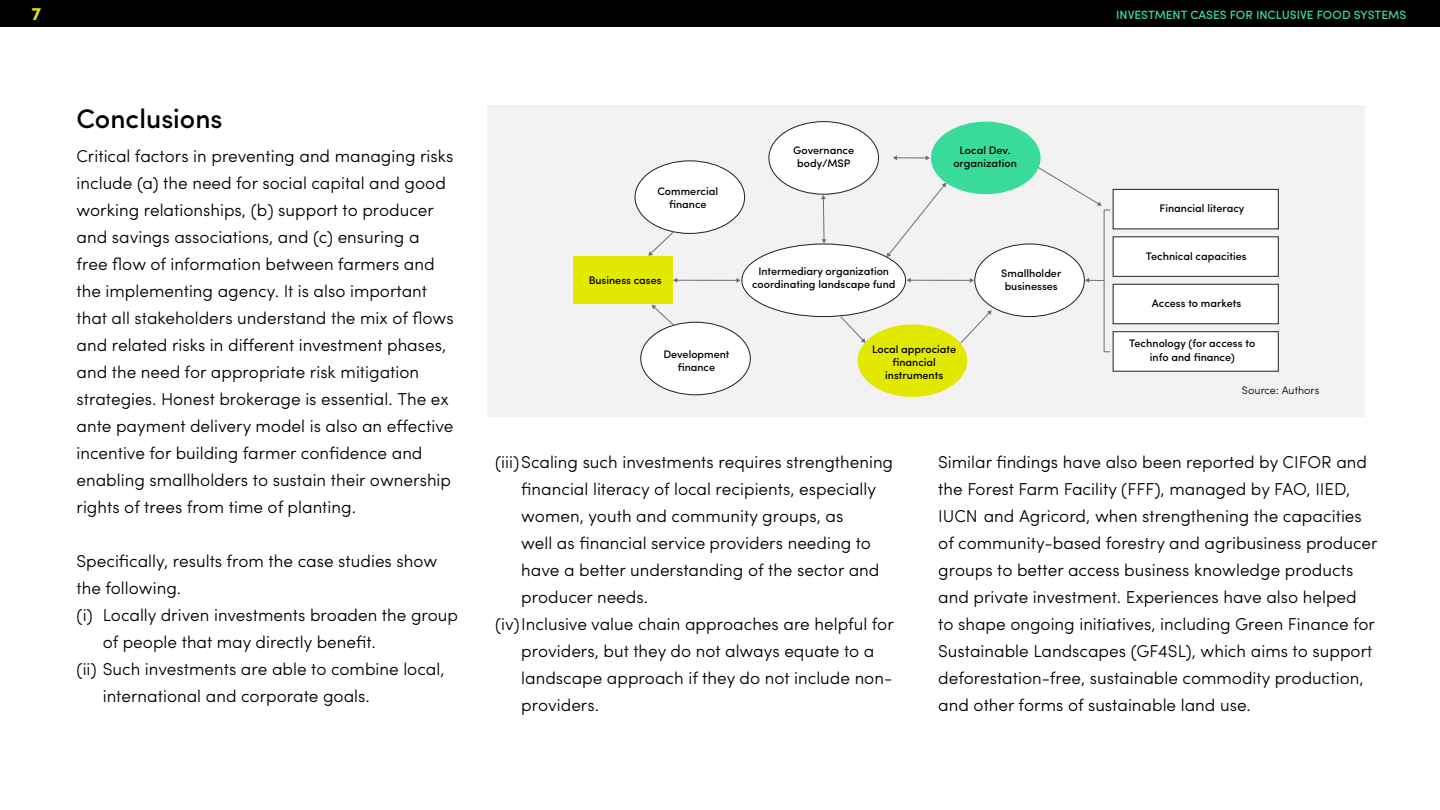
<style>
.page{position:relative;width:1440px;height:810px;background:#fff}
.page>*{position:absolute;margin:0;border:0;box-sizing:border-box;transform-origin:0 0}
.t1{font:500 27px "Sofia Pro";color:#000}
.t2{font:700 18px "Sofia Pro";color:#e3e800}
.t3{font:300 17.25px/27px "Sofia Pro";color:#000}
.t4{font:500 12px "Sofia Pro";color:#38db99}
.t5{font:500 10.95px/13.1px "Sofia Pro";color:#000;text-align:center}
.t6{font:300 10.95px "Sofia Pro";color:#000}
</style>
<div class="page">
<div style="left:488px;top:105px;width:877px;height:311px;background:#f2f2f2"></div>
<div style="left:0;top:0;width:1440px;height:27px;background:#000"></div>
<div style="left:635px;top:161px;width:110px;height:72px;background:#fff;border-radius:50%"></div>
<div style="left:931px;top:122px;width:110px;height:72px;background:#38db99;border-radius:50%"></div>
<div style="left:641px;top:322px;width:109px;height:73px;background:#fff;border-radius:50%"></div>
<div style="left:858px;top:324px;width:109px;height:73px;background:#e3e800;border-radius:50%"></div>
<div style="left:742px;top:244px;width:164px;height:73px;background:#fff;border-radius:50%"></div>
<div style="left:769px;top:122px;width:109px;height:72px;background:#fff;border-radius:50%"></div>
<div style="left:975px;top:244px;width:109px;height:73px;background:#fff;border-radius:50%"></div>
<div style="left:573px;top:257px;width:100px;height:47px;background:#e3e800"></div>
<div style="left:1113px;top:237px;width:165px;height:39px;background:#fff"></div>
<div style="left:1113px;top:189px;width:165px;height:40px;background:#fff"></div>
<div style="left:1113px;top:189px;width:165px;height:40px;border:1px solid #231f20"></div>
<div style="left:1113px;top:284px;width:165px;height:40px;background:#fff"></div>
<div style="left:1113px;top:284px;width:165px;height:40px;border:1px solid #231f20"></div>
<div style="left:1113px;top:332px;width:165px;height:39px;background:#fff"></div>
<svg style="left:648px;top:231px;width:26px;height:25px"></svg>
<svg style="left:652px;top:305px;width:23px;height:21px"></svg>
<hr style="left:677px;top:280px;width:60px;height:1px;background:#6d6e71">
<svg style="left:673px;top:278px;width:4px;height:5px"></svg>
<svg style="left:736px;top:278px;width:5px;height:5px"></svg>
<hr style="left:910px;top:280px;width:61px;height:1px;background:#6d6e71">
<svg style="left:907px;top:278px;width:4px;height:5px"></svg>
<svg style="left:970px;top:278px;width:4px;height:5px"></svg>
<hr style="left:896px;top:157px;width:30px;height:1px;background:#6d6e71">
<svg style="left:893px;top:155px;width:4px;height:5px"></svg>
<svg style="left:926px;top:156px;width:4px;height:4px"></svg>
<svg style="left:821px;top:195px;width:5px;height:49px"></svg>
<svg style="left:1085px;top:278px;width:19px;height:5px"></svg>
<svg style="left:887px;top:183px;width:59px;height:74px"></svg>
<svg style="left:839px;top:315px;width:27px;height:28px"></svg>
<svg style="left:960px;top:310px;width:32px;height:34px"></svg>
<svg style="left:1037px;top:167px;width:65px;height:39px"></svg>
<div style="left:1104px;top:210px;width:7px;height:142px;border:1px solid #6d6e71"></div>
<p class="t2" style="left:31px;top:-1px;width:11px">7</p>
<p class="t4" style="left:1116px;top:5px;width:292px">INVESTMENT CASES FOR INCLUSIVE FOOD SYSTEMS</p>
<h1 class="t1" style="left:76px;top:99px;width:148px">Conclusions</h1>
<p class="t3" style="left:76px;top:141px;width:379px">Critical factors in preventing and managing risks include (a) the need for social capital and good working relationships, (b) support to producer and savings associations, and (c) ensuring a free flow of information between farmers and the implementing agency. It is also important that all stakeholders understand the mix of flows and related risks in different investment phases, and the need for appropriate risk mitigation strategies. Honest brokerage is essential. The ex ante payment delivery model is also an effective incentive for building farmer confidence and enabling smallholders to sustain their ownership rights of trees from time of planting.</p>
<p class="t3" style="left:76px;top:546px;width:362px">Specifically, results from the case studies show</p>
<p class="t3" style="left:76px;top:573px;width:106px">the following.</p>
<p class="t3" style="left:76px;top:600px;width:383px">(i) Locally driven investments broaden the group</p>
<p class="t3" style="left:103px;top:627px;width:275px">of people that may directly benefit.</p>
<p class="t3" style="left:76px;top:654px;width:370px">(ii) Such investments are able to combine local,</p>
<p class="t3" style="left:103px;top:681px;width:269px">international and corporate goals.</p>
<p class="t5" style="left:658px;top:184px;width:62px">Commercial finance</p>
<p class="t5" style="left:589px;top:272px;width:75px">Business cases</p>
<p class="t5" style="left:793px;top:143px;width:62px">Governance body/MSP</p>
<p class="t5" style="left:752px;top:264px;width:145px">Intermediary organization coordinating landscape fund</p>
<p class="t5" style="left:953px;top:143px;width:65px">Local Dev. organization</p>
<p class="t5" style="left:1001px;top:266px;width:62px">Smallholder businesses</p>
<p class="t5" style="left:663px;top:347px;width:68px">Development finance</p>
<p class="t5" style="left:872px;top:342px;width:86px">Local approciate financial instruments</p>
<p class="t5" style="left:1160px;top:201px;width:86px">Financial literacy</p>
<p class="t5" style="left:1146px;top:249px;width:102px">Technical capacities</p>
<p class="t5" style="left:1152px;top:296px;width:91px">Access to markets</p>
<p class="t5" style="left:1129px;top:336px;width:127px;line-height:14.2px">Technology (for access to info and finance)</p>
<p class="t6" style="left:1242px;top:382px;width:79px">Source: Authors</p>
<p class="t3" style="left:495px;top:447px;width:400px">(iii)Scaling such investments requires strengthening</p>
<p class="t3" style="left:521px;top:474px;width:356px">financial literacy of local recipients, especially</p>
<p class="t3" style="left:521px;top:501px;width:324px">women, youth and community groups, as</p>
<p class="t3" style="left:521px;top:528px;width:351px">well as financial service providers needing to</p>
<p class="t3" style="left:521px;top:555px;width:360px">have a better understanding of the sector and</p>
<p class="t3" style="left:521px;top:582px;width:128px">producer needs.</p>
<p class="t3" style="left:495px;top:609px;width:400px">(iv)Inclusive value chain approaches are helpful for</p>
<p class="t3" style="left:521px;top:636px;width:355px">providers, but they do not always equate to a</p>
<p class="t3" style="left:521px;top:663px;width:373px">landscape approach if they do not include non-</p>
<p class="t3" style="left:521px;top:690px;width:79px">providers.</p>
<p class="t3" style="left:938px;top:447px;width:441px">Similar findings have also been reported by CIFOR and the Forest Farm Facility (FFF), managed by FAO, IIED, IUCN and Agricord, when strengthening the capacities of community-based forestry and agribusiness producer groups to better access business knowledge products and private investment. Experiences have also helped<br>to shape ongoing initiatives, including Green Finance for Sustainable Landscapes (GF4SL), which aims to support deforestation-free, sustainable commodity production, and other forms of sustainable land use.</p>
</div>
